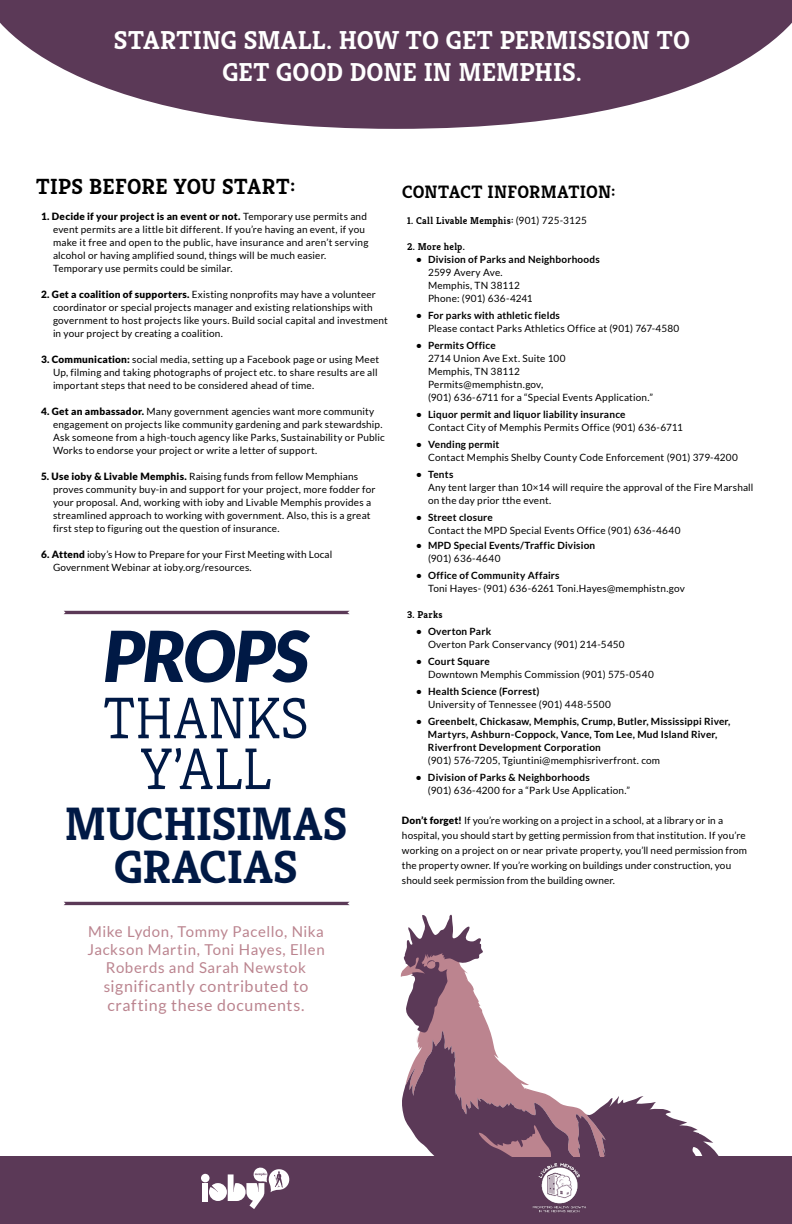
<style>
.page{position:relative;width:792px;height:1224px;background:#fff}
.page>*{position:absolute;margin:0;border:0;box-sizing:border-box;transform-origin:0 0}
.t1{font:italic 900 70.3px "Lato";letter-spacing:-.03em;color:#001945}
.t2{font:300 58.6px/50.8px "Kreon";letter-spacing:-.005em;color:#001945;text-align:center}
.t3{font:700 46.9px/43px "Kreon";letter-spacing:-.005em;color:#001945;text-align:center}
.t4{font:700 26px/31.2px "Kreon";letter-spacing:.005em;color:#fff;text-align:center}
.t5{font:700 22px "Kreon";letter-spacing:.02em;color:#000}
.t6{font:700 18px "Kreon";letter-spacing:.015em;color:#000}
.t7{font:16px/19.2px "Lato";letter-spacing:.035em;color:#bb848f}
.t8{font:15px/18px "Lato";letter-spacing:.035em;color:#bb848f;text-align:center}
.t9{font:10px/13px "Lato";letter-spacing:.015em;color:#000}
.t10{font:700 10px/13px "Lato";letter-spacing:.02em;color:#000}
.t11{font:700 10px "Kreon";letter-spacing:.03em;color:#000}
.t12{font:10px "Lato";letter-spacing:.035em;color:#000}
.s1{font-weight:900}
.s2{font-family:"Lato";font-weight:400}
.s3{font-size:15px}
</style>
<div class="page">
<svg style="left:0;top:0;width:792px;height:129px;fill:#5b3957"></svg>
<div style="left:0;top:1157px;width:792px;height:67px;background:#5b3957"></div>
<svg style="left:401px;top:914px;width:327px;height:243px"></svg>
<svg style="left:201px;top:1167px;width:89px;height:42px"></svg>
<div style="left:202px;top:1183px;width:6px;height:18px;background:#fff"></div>
<img style="left:528px;top:1156px;width:63px;height:57px">
<svg style="left:64px;top:902px;width:286px;height:3px"></svg>
<svg style="left:64px;top:611px;width:286px;height:3px"></svg>
<h3 class="t4" style="left:114px;top:25px;width:578px">STARTING SMALL. HOW TO GET PERMISSION TO<br>GET GOOD DONE IN MEMPHIS.</h3>
<h3 class="t5" style="left:36px;top:173px;width:261px">TIPS BEFORE YOU START:</h3>
<p class="t9" style="left:53px;top:210px;width:317px;text-indent:-12px"><span class="s1">1. decide if your project is an event or not.</span> Temporary use permits and event permits are a little bit different. If you’re having an event, if you make it free and open to the public, have insurance and aren’t serving alcohol or having amplified sound, things will be much easier.<br>Temporary use permits could be similar.</p>
<p class="t9" style="left:53px;top:288px;width:337px;text-indent:-12px"><span class="s1">2. get a coalition of supporters.</span> Existing nonprofits may have a volunteer coordinator or special projects manager and existing relationships with government to host projects like yours. Build social capital and investment in your project by creating a coalition.</p>
<p class="t9" style="left:53px;top:353px;width:328px;text-indent:-12px"><span class="s1">3. communication:</span> social media, setting up a Facebook page or using Meet<br>Up, filming and taking photographs of project etc. to share results are all important steps that need to be considered ahead of time.</p>
<p class="t9" style="left:53px;top:405px;width:333px;text-indent:-12px"><span class="s1">4. get an ambassador.</span> Many government agencies want more community engagement on projects like community gardening and park stewardship.<br>Ask someone from a high-touch agency like Parks, Sustainability or Public Works to endorse your project or write a letter of support.</p>
<p class="t9" style="left:53px;top:470px;width:324px;text-indent:-12px"><span class="s1">5. use ioby &amp; livable Memphis.</span> Raising funds from fellow Memphians proves community buy-in and support for your project, more fodder for your proposal. And, working with ioby and Livable Memphis provides a streamlined approach to working with government. Also, this is a great first step to figuring out the question of insurance.</p>
<p class="t9" style="left:53px;top:548px;width:281px;text-indent:-12px"><span class="s1">6. attend</span> ioby’s How to Prepare for your First Meeting with Local<br>Government Webinar at ioby.org/resources.</p>
<h1 class="t1" style="left:103px;top:613px;width:207px">PROPS</h1>
<h2 class="t2" style="left:103px;top:693px;width:207px">THANKS<br>Y’ALL</h2>
<h3 class="t3" style="left:64px;top:802px;width:285px">MUCHISIMAS<br>GRACIAS</h3>
<h3 class="t6" style="left:402px;top:180px;width:215px">CONTACT INFORMATION:</h3>
<p class="t11" style="left:407px;top:214px;width:181px">1. CALL LIVABLE MEMPHIS: <span class="s2">(901) 725-3125</span></p>
<p class="t11" style="left:407px;top:240px;width:59px">2. MORE HELP.</p>
<p class="t10" style="left:416px;top:252px;width:185px">• Division of Parks and Neighborhoods</p>
<p class="t9" style="left:428px;top:265px;width:106px">2599 Avery Ave.<br>Memphis, TN 38112<br>Phone: (901) 636-4241</p>
<p class="t10" style="left:416px;top:308px;width:146px">• For parks with athletic fields</p>
<p class="t9" style="left:428px;top:321px;width:253px">Please contact Parks Athletics Office at (901) 767-4580</p>
<p class="t10" style="left:416px;top:338px;width:81px">• Permits Office</p>
<p class="t9" style="left:428px;top:351px;width:227px">2714 Union Ave Ext. Suite 100<br>Memphis, TN 38112<br>Permits@memphistn.gov,<br>(901) 636-6711 for a “Special Events Application.”</p>
<p class="t10" style="left:416px;top:407px;width:211px">• Liquor permit and liquor liability insurance</p>
<p class="t9" style="left:428px;top:420px;width:257px">Contact City of Memphis Permits Office (901) 636-6711</p>
<p class="t10" style="left:416px;top:437px;width:85px">• Vending permit</p>
<p class="t9" style="left:428px;top:450px;width:312px">Contact Memphis Shelby County Code Enforcement (901) 379-4200</p>
<p class="t10" style="left:416px;top:467px;width:39px">• Tents</p>
<p class="t9" style="left:428px;top:480px;width:327px">Any tent larger than 10×14 will require the approval of the Fire Marshall on the day prior tthe event.</p>
<p class="t10" style="left:416px;top:510px;width:78px">• Street closure</p>
<p class="t9" style="left:428px;top:523px;width:254px">Contact the MPD Special Events Office (901) 636-4640</p>
<p class="t10" style="left:416px;top:538px;width:181px">• MPD Special Events/Traffic Division</p>
<p class="t12" style="left:428px;top:552px;width:74px">(901) 636-4640</p>
<p class="t10" style="left:416px;top:568px;width:145px">• Office of Community Affairs</p>
<p class="t9" style="left:428px;top:581px;width:258px">Toni Hayes- (901) 636-6261 Toni.Hayes@memphistn.gov</p>
<p class="t11" style="left:407px;top:608px;width:37px">3. PARKS</p>
<p class="t10" style="left:416px;top:624px;width:77px">• Overton Park</p>
<p class="t9" style="left:428px;top:637px;width:198px">Overton Park Conservancy (901) 214-5450</p>
<p class="t10" style="left:416px;top:654px;width:75px">• Court Square</p>
<p class="t9" style="left:428px;top:667px;width:227px">Downtown Memphis Commission (901) 575-0540</p>
<p class="t10" style="left:416px;top:684px;width:125px">• Health Science (Forrest)</p>
<p class="t9" style="left:428px;top:697px;width:184px">University of Tennessee (901) 448-5500</p>
<p class="t10" style="left:428px;top:714px;width:304px;text-indent:-12px">• Greenbelt, Chickasaw, Memphis, Crump, Butler, Mississippi River,<br>Martyrs, Ashburn-Coppock, Vance, Tom Lee, Mud Island River,<br>Riverfront Development Corporation</p>
<p class="t9" style="left:428px;top:753px;width:234px">(901) 576-7205, Tgiuntini@memphisriverfront. com</p>
<p class="t10" style="left:416px;top:770px;width:175px">• Division of Parks &amp; Neighborhoods</p>
<p class="t9" style="left:428px;top:783px;width:204px">(901) 636-4200 for a “Park Use Application.”</p>
<p class="t9" style="left:402px;top:812px;width:346px;line-height:15px"><span class="s1">don’t forget!</span> If you’re working on a project in a school, at a library or in a hospital, you should start by getting permission from that institution. If you’re working on a project on or near private property, you’ll need permission from the property owner. If you’re working on buildings under construction, you should seek permission from the building owner.</p>
<h3 class="t8" style="left:87px;top:922px;width:239px">Mike Lydon, Tommy Pacello, Nika<br>Jackson Martin, Toni Hayes, Ellen<br>Roberds and Sarah Newstok</h3>
<h3 class="t7" style="left:104px;top:976px;width:206px"><span class="s3">s</span>ignificantly contributed to crafting these documents.</h3>
</div>
